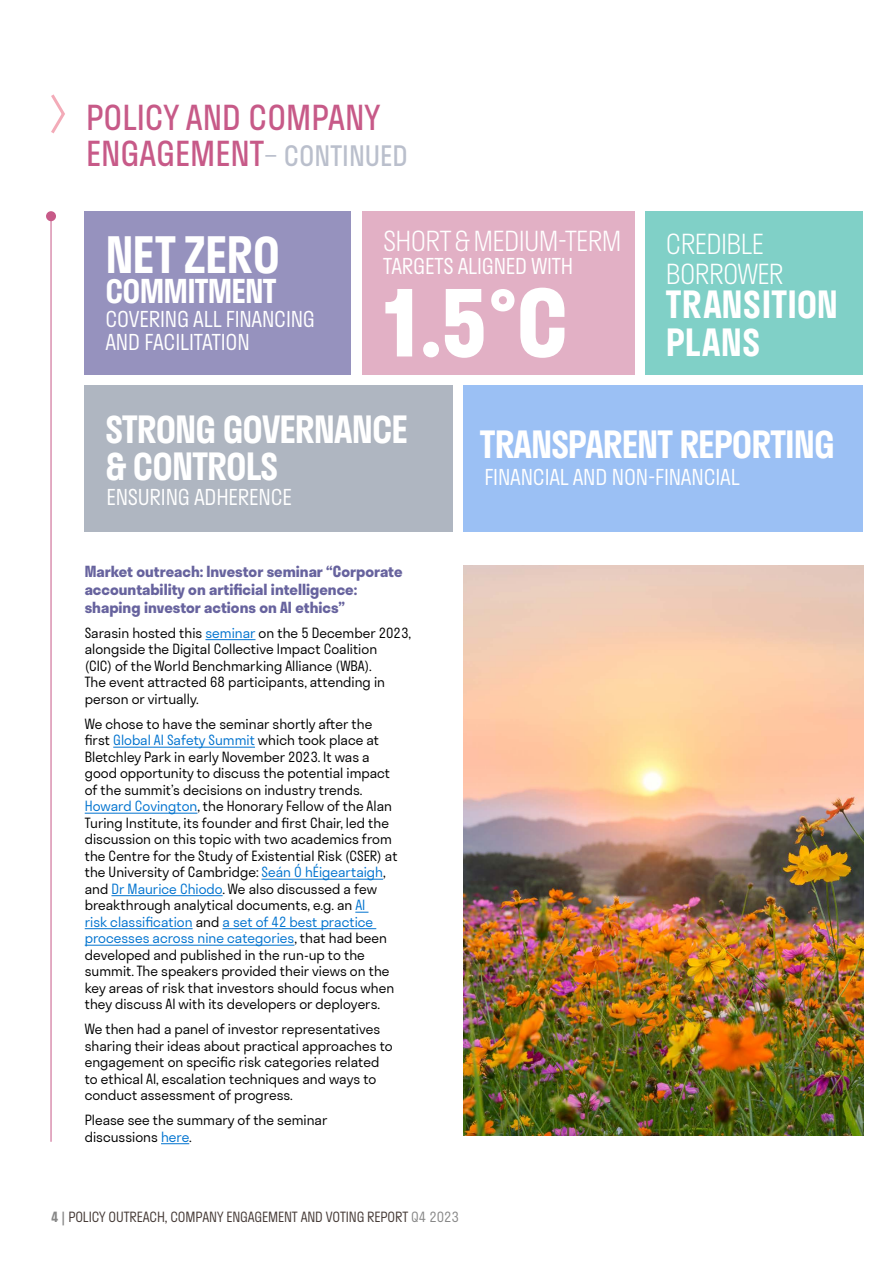
<style>
.page{position:relative;width:893px;height:1263px;background:#fff}
.page>*{position:absolute;margin:0;border:0;box-sizing:border-box;transform-origin:0 0}
.t1{font:700 90px "Stratos";color:#fff}
.t2{font:600 48px "Stratos";letter-spacing:-.005em;color:#fff}
.t3{font:600 36px/37.5px "Stratos";letter-spacing:-.025em;color:#fff}
.t4{font:600 36px/37.5px "Stratos";letter-spacing:.01em;color:#fff}
.t5{font:33px/36px "Stratos";color:#c75a88}
.t6{font:600 31.5px "Stratos";letter-spacing:-.025em;color:#fff}
.t7{font:300 27px/30px "Stratos";letter-spacing:-.025em;color:#fff}
.t8{font:300 21px/22.5px "Stratos";letter-spacing:-.01em;color:#fff}
.t9{font:700 15px/18px "Stratos";color:#67639e}
.t10{font:300 13.5px/16.5px "Stratos";color:#000}
.t11{font:300 13.5px "Stratos";letter-spacing:-.01em;color:#453a36}
.s1{font-size:27px;color:#babfcc}
.s2{color:#0073cf}
.s3{font-weight:600;color:#878787}
.s4{color:#878787}
</style>
<div class="page">
<hr style="left:51px;top:212px;width:1px;height:930px;background:#c75a88">
<div style="left:46px;top:211px;width:10px;height:10px;background:#c75a88;border-radius:50%"></div>
<svg style="left:51px;top:94px;width:14px;height:40px"></svg>
<div style="left:85px;top:211px;width:266px;height:164px;background:#9692be"></div>
<div style="left:85px;top:385px;width:368px;height:146px;background:#afb6c1"></div>
<div style="left:463px;top:385px;width:400px;height:146px;background:#9bc0f4"></div>
<div style="left:362px;top:211px;width:273px;height:164px;background:#e2b0c5"></div>
<div style="left:645px;top:211px;width:218px;height:164px;background:#80d0c7"></div>
<img style="left:463px;top:566px;width:400px;height:569px">
<hr style="left:205px;top:639px;width:50px;height:1px;background:#0073cf">
<hr style="left:113px;top:747px;width:142px;height:1px;background:#0073cf">
<hr style="left:85px;top:813px;width:112px;height:1px;background:#0073cf">
<hr style="left:261px;top:879px;width:122px;height:1px;background:#0073cf">
<hr style="left:111px;top:895px;width:112px;height:1px;background:#0073cf">
<svg style="left:355px;top:912px;width:13px;height:1px"></svg>
<hr style="left:85px;top:928px;width:108px;height:1px;background:#0073cf">
<hr style="left:222px;top:928px;width:154px;height:1px;background:#0073cf">
<hr style="left:85px;top:945px;width:209px;height:1px;background:#0073cf">
<svg style="left:161px;top:1143px;width:28px;height:1px"></svg>
<h3 class="t5" style="left:86px;top:99px;width:323px">POLICY AND COMPANY<br>ENGAGEMENT<span class="s1">– CONTINUED</span></h3>
<h2 class="t2" style="left:105px;top:217px;width:176px">NET ZERO</h2>
<h3 class="t6" style="left:105px;top:266px;width:173px">COMMITMENT</h3>
<h3 class="t8" style="left:105px;top:308px;width:211px">COVERING ALL FINANCING<br>AND FACILITATION</h3>
<h3 class="t7" style="left:383px;top:225px;width:240px">SHORT &amp; MEDIUM-TERM</h3>
<h3 class="t7" style="left:666px;top:228px;width:119px">CREDIBLE<br>BORROWER</h3>
<h1 class="t1" style="left:377px;top:251px;width:193px">1.5°C</h1>
<h3 class="t8" style="left:383px;top:254px;width:191px">TARGETS ALIGNED WITH</h3>
<h3 class="t4" style="left:666px;top:285px;width:174px">TRANSITION<br>PLANS</h3>
<h3 class="t3" style="left:105px;top:410px;width:304px">STRONG GOVERNANCE &amp; CONTROLS</h3>
<h3 class="t8" style="left:106px;top:485px;width:187px">ENSURING ADHERENCE</h3>
<p class="t9" style="left:85px;top:562px;width:319px">Market outreach: Investor seminar “Corporate accountability on artificial intelligence: shaping investor actions on AI ethics”</p>
<p class="t10" style="left:85px;top:624px;width:328px">Sarasin hosted this <span class="s2">seminar</span> on the 5 December 2023, alongside the Digital Collective Impact Coalition<br>(CIC) of the World Benchmarking Alliance (WBA).<br>The event attracted 68 participants, attending in person or virtually.</p>
<p class="t10" style="left:85px;top:715px;width:314px">We chose to have the seminar shortly after the first <span class="s2">Global AI Safety Summit</span> which took place at Bletchley Park in early November 2023. It was a good opportunity to discuss the potential impact of the summit’s decisions on industry trends.<br><span class="s2">Howard Covington</span>, the Honorary Fellow of the Alan Turing Institute, its founder and first Chair, led the discussion on this topic with two academics from the Centre for the Study of Existential Risk (CSER) at the University of Cambridge: <span class="s2">Seán Ó hÉigeartaigh</span>, and <span class="s2">Dr Maurice Chiodo</span>. We also discussed a few breakthrough analytical documents, e.g. an <span class="s2">AI<br>risk classification</span> and <span class="s2">a set of 42 best practice processes across nine categories</span>, that had been developed and published in the run-up to the summit. The speakers provided their views on the key areas of risk that investors should focus when they discuss AI with its developers or deployers.</p>
<p class="t10" style="left:85px;top:1020px;width:309px">We then had a panel of investor representatives sharing their ideas about practical approaches to engagement on specific risk categories related to ethical AI, escalation techniques and ways to conduct assessment of progress.</p>
<p class="t10" style="left:85px;top:1111px;width:244px">Please see the summary of the seminar discussions <span class="s2">here</span>.</p>
<h3 class="t3" style="left:480px;top:424px;width:356px">TRANSPARENT REPORTING</h3>
<h3 class="t8" style="left:484px;top:465px;width:257px">FINANCIAL AND NON-FINANCIAL</h3>
<p class="t11" style="left:51px;top:1206px;width:410px"><span class="s3">4 |</span> POLICY OUTREACH, COMPANY ENGAGEMENT AND VOTING REPORT <span class="s4">Q4 2023</span></p>
</div>
